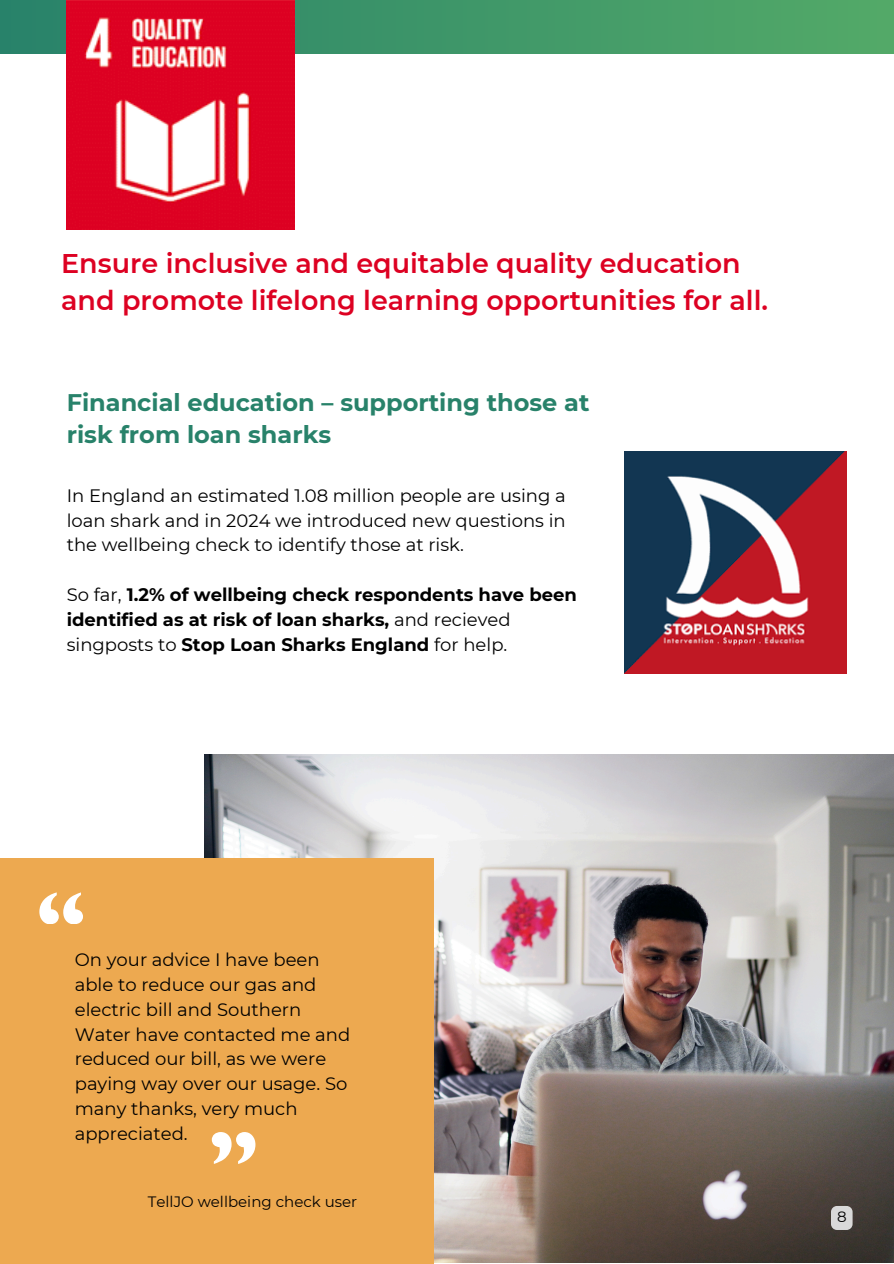
<style>
.page{position:relative;width:894px;height:1264px;background:#fff}
.page>*{position:absolute;margin:0;border:0;box-sizing:border-box;transform-origin:0 0}
.t1{font:600 27px/37.2px "Montserrat";color:#dd0122}
.t2{font:700 24px/32.7px "Montserrat";color:#28826a}
.t3{font:18px/24.8px "Montserrat";color:#000}
.t4{font:700 18px/24.8px "Montserrat";color:#000}
.t5{font:15px "Montserrat";color:#000}
.s1{font-weight:400}
</style>
<div class="page">
<svg style="left:0;top:0;width:893px;height:54px;fill:#439b69"></svg>
<img style="left:205px;top:754px;width:688px;height:508px">
<img style="left:67px;top:0;width:227px;height:230px">
<div style="left:0;top:858px;width:433px;height:405px;background:#eda950"></div>
<svg style="left:39px;top:892px;width:44px;height:31px"></svg>
<svg style="left:212px;top:1132px;width:43px;height:31px"></svg>
<img style="left:624px;top:451px;width:222px;height:222px">
<div style="left:830px;top:1205px;width:22px;height:24px;background:#d9d9d9;border-radius:6px"></div>
<p class="t1" style="left:61px;top:245px;width:708px">Ensure inclusive and equitable quality education and promote lifelong learning opportunities for all.</p>
<h2 class="t2" style="left:67px;top:386px;width:524px">Financial education – supporting those at risk from loan sharks</h2>
<h3 class="t3" style="left:67px;top:483px;width:500px;text-align:justify">In England an estimated 1.08 million people are using a loan shark and in 2024 we introduced new questions in the wellbeing check to identify those at risk.</h3>
<h3 class="t4" style="left:67px;top:582px;width:511px"><span class="s1">So far,</span> 1.2% of wellbeing check respondents have been identified as at risk of loan sharks, <span class="s1">and recieved singposts to</span> Stop Loan Sharks England <span class="s1">for help.</span></h3>
<p class="t3" style="left:75px;top:947px;width:277px">On your advice I have been able to reduce our gas and electric bill and Southern<br>Water have contacted me and reduced our bill, as we were paying way over our usage. So many thanks, very much appreciated.</p>
<h1 class="t5" style="left:148px;top:1192px;width:211px">TellJO wellbeing check user</h1>
<p class="t5" style="left:836px;top:1207px;width:11px">8</p>
</div>
